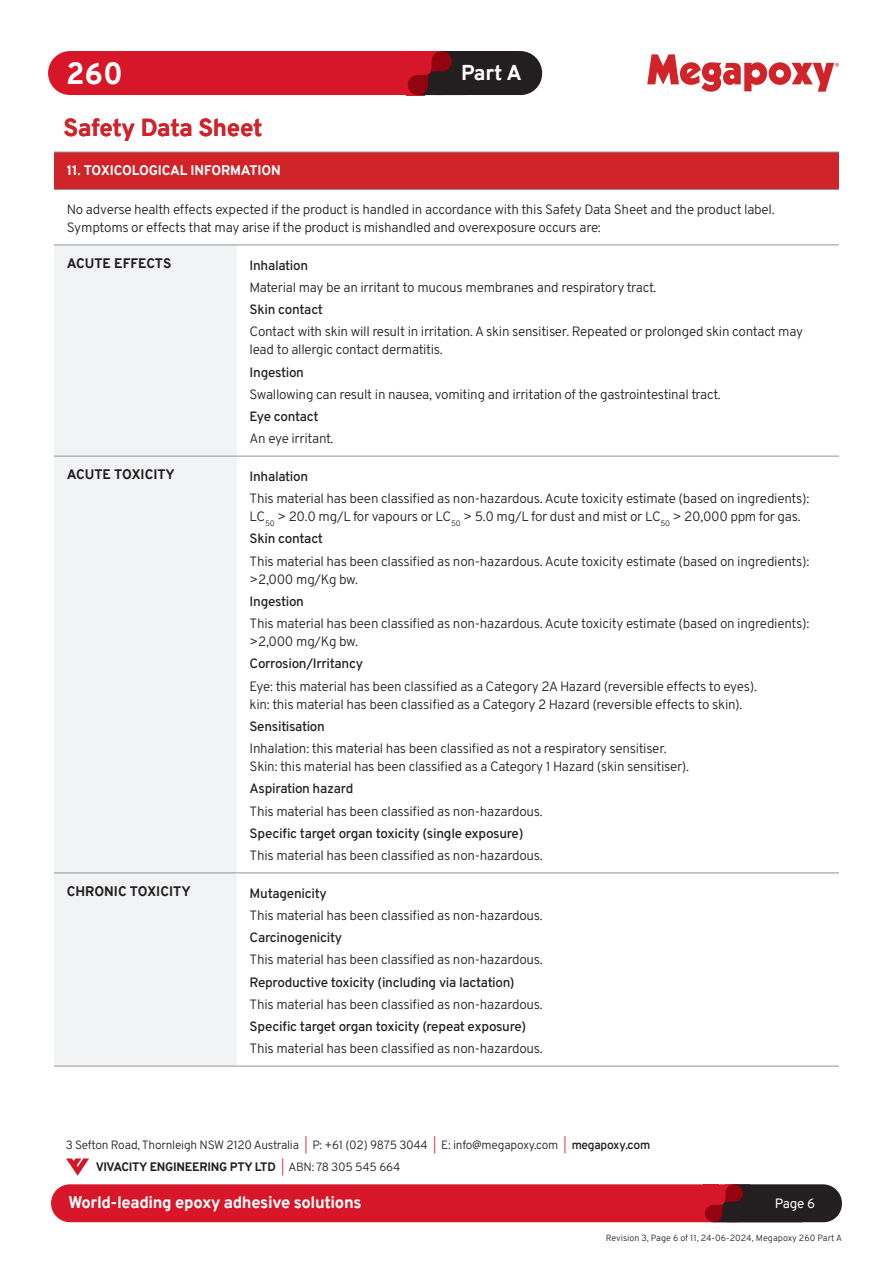
<style>
.page{position:relative;width:893px;height:1263px;background:#fff}
.page>*{position:absolute;margin:0;border:0;box-sizing:border-box;transform-origin:0 0}
.t1{font:800 30px "Overpass";color:#fff}
.t2{font:800 24px "Overpass";letter-spacing:-.015em;color:#d1232a}
.t3{font:800 21px "Overpass";color:#fff}
.t4{font:800 16.5px "Overpass";letter-spacing:-.02em;color:#fff}
.Body{font:13.5px/18px "Overpass";letter-spacing:-.02em;color:#231f20}
.Body-2{font:500 13.5px "Overpass";letter-spacing:-.02em;color:#231f20}
.head{font:800 13.5px "Overpass";color:#231f20}
.head-2{font:800 13.5px "Overpass";letter-spacing:-.01em;color:#fff}
.t5{font:13.5px "Overpass";color:#fff}
.t6{font:12px/21.6px "Overpass";letter-spacing:-.02em;color:#231f20}
.t7{font:9px "Overpass";color:#231f20}
.s1{color:#d71729}
.s2{font-weight:600}
.s3{font-weight:800}
</style>
<div class="page">
<svg style="left:647px;top:54px;width:192px;height:38px"></svg>
<div style="left:414px;top:51px;width:128px;height:44px;background:#231f20;border-radius:22px"></div>
<div style="left:48px;top:51px;width:416px;height:44px;background:#d71729;border-radius:22px"></div>
<svg style="left:408px;top:51px;width:56px;height:44px"></svg>
<div style="left:710px;top:1184px;width:132px;height:38px;background:#231f20;border-radius:19px"></div>
<div style="left:51px;top:1184px;width:703px;height:38px;background:#d71729;border-radius:19px"></div>
<svg style="left:705px;top:1184px;width:98px;height:38px"></svg>
<svg style="left:66px;top:1158px;width:23px;height:18px"></svg>
<div style="left:54px;top:152px;width:785px;height:37px;background:#d1232a"></div>
<div style="left:54px;top:246px;width:183px;height:820px;background:#f2f3f4"></div>
<hr style="left:54px;top:189px;width:183px;height:1px;background:#939598">
<hr style="left:237px;top:189px;width:602px;height:1px;background:#939598">
<hr style="left:54px;top:245px;width:183px;height:1px;background:#939598">
<hr style="left:237px;top:245px;width:602px;height:1px;background:#939598">
<hr style="left:54px;top:456px;width:183px;height:1px;background:#939598">
<hr style="left:237px;top:456px;width:602px;height:1px;background:#939598">
<hr style="left:54px;top:873px;width:183px;height:1px;background:#939598">
<hr style="left:237px;top:873px;width:602px;height:1px;background:#939598">
<hr style="left:54px;top:152px;width:183px;height:1px;background:#939598">
<hr style="left:237px;top:152px;width:602px;height:1px;background:#939598">
<hr style="left:54px;top:1066px;width:183px;height:1px;background:#939598">
<hr style="left:237px;top:1066px;width:602px;height:1px;background:#939598">
<h1 class="t1" style="left:66px;top:52px;width:58px">260</h1>
<h3 class="t3" style="left:461px;top:57px;width:62px">Part A</h3>
<p class="t2" style="left:64px;top:110px;width:200px">Safety Data Sheet</p>
<p class="head-2" style="left:67px;top:161px;width:215px">11. TOXICOLOGICAL INFORMATION</p>
<p class="Body" style="left:67px;top:200px;width:709px">No adverse health effects expected if the product is handled in accordance with this Safety Data Sheet and the product label.<br>Symptoms or effects that may arise if the product is mishandled and overexposure occurs are:</p>
<p class="head" style="left:67px;top:253px;width:106px">ACUTE EFFECTS</p>
<p class="Body-2" style="left:250px;top:254px;width:60px">Inhalation</p>
<p class="Body" style="left:250px;top:278px;width:408px">Material may be an irritant to mucous membranes and respiratory tract.</p>
<p class="Body-2" style="left:250px;top:299px;width:75px">Skin contact</p>
<p class="Body" style="left:250px;top:322px;width:555px">Contact with skin will result in irritation. A skin sensitiser. Repeated or prolonged skin contact may lead to allergic contact dermatitis.</p>
<p class="Body-2" style="left:250px;top:361px;width:56px">Ingestion</p>
<p class="Body" style="left:250px;top:385px;width:473px">Swallowing can result in nausea, vomiting and irritation of the gastrointestinal tract.</p>
<p class="Body-2" style="left:250px;top:406px;width:71px">Eye contact</p>
<p class="Body" style="left:250px;top:429px;width:85px">An eye irritant.</p>
<p class="head" style="left:67px;top:465px;width:110px">ACUTE TOXICITY</p>
<p class="Body-2" style="left:250px;top:465px;width:60px">Inhalation</p>
<p class="Body" style="left:250px;top:489px;width:561px">This material has been classified as non-hazardous. Acute toxicity estimate (based on ingredients):<br>LC<sub>50</sub> &gt; 20.0 mg/L for vapours or LC<sub>50</sub> &gt; 5.0 mg/L for dust and mist or LC<sub>50</sub> &gt; 20,000 ppm for gas.</p>
<p class="Body-2" style="left:250px;top:528px;width:75px">Skin contact</p>
<p class="Body" style="left:250px;top:551px;width:561px">This material has been classified as non-hazardous. Acute toxicity estimate (based on ingredients): &gt;2,000 mg/Kg bw.</p>
<p class="Body-2" style="left:250px;top:590px;width:56px">Ingestion</p>
<p class="Body" style="left:250px;top:614px;width:561px">This material has been classified as non-hazardous. Acute toxicity estimate (based on ingredients): &gt;2,000 mg/Kg bw.</p>
<p class="Body-2" style="left:250px;top:653px;width:115px">Corrosion/Irritancy</p>
<p class="Body" style="left:250px;top:676px;width:509px">Eye: this material has been classified as a Category 2A Hazard (reversible effects to eyes). kin: this material has been classified as a Category 2 Hazard (reversible effects to skin).</p>
<p class="Body-2" style="left:250px;top:715px;width:77px">Sensitisation</p>
<p class="Body" style="left:250px;top:739px;width:441px">Inhalation: this material has been classified as not a respiratory sensitiser.<br>Skin: this material has been classified as a Category 1 Hazard (skin sensitiser).</p>
<p class="Body-2" style="left:250px;top:778px;width:105px">Aspiration hazard</p>
<p class="Body" style="left:250px;top:801px;width:295px">This material has been classified as non-hazardous.</p>
<p class="Body-2" style="left:250px;top:822px;width:275px">Specific target organ toxicity (single exposure)</p>
<p class="Body" style="left:250px;top:846px;width:295px">This material has been classified as non-hazardous.</p>
<p class="head" style="left:67px;top:881px;width:125px">CHRONIC TOXICITY</p>
<p class="Body-2" style="left:250px;top:882px;width:79px">Mutagenicity</p>
<p class="Body" style="left:250px;top:905px;width:295px">This material has been classified as non-hazardous.</p>
<p class="Body-2" style="left:250px;top:926px;width:94px">Carcinogenicity</p>
<p class="Body" style="left:250px;top:950px;width:295px">This material has been classified as non-hazardous.</p>
<p class="Body-2" style="left:250px;top:971px;width:267px">Reproductive toxicity (including via lactation)</p>
<p class="Body" style="left:250px;top:995px;width:295px">This material has been classified as non-hazardous.</p>
<p class="Body-2" style="left:250px;top:1015px;width:278px">Specific target organ toxicity (repeat exposure)</p>
<p class="Body" style="left:250px;top:1039px;width:295px">This material has been classified as non-hazardous.</p>
<p class="t6" style="left:96px;top:1134px;width:556px;text-indent:-30px">3 Sefton Road, Thornleigh NSW 2120 Australia <span class="s1">|</span> P: +61 (02) 9875 3044 <span class="s1">|</span> E: info@megapoxy.com <span class="s1">|</span> <span class="s2">megapoxy.com<br></span><span class="s3">VIVACITY ENGINEERING PTY LTD</span> <span class="s1">|</span> ABN: 78 305 545 664</p>
<p class="t4" style="left:68px;top:1191px;width:295px">World-leading epoxy adhesive solutions</p>
<p class="t5" style="left:775px;top:1192px;width:42px">Page 6</p>
<p class="t7" style="left:606px;top:1231px;width:238px">Revision 3, Page 6 of 11, 24-06-2024, Megapoxy 260 Part A</p>
</div>
